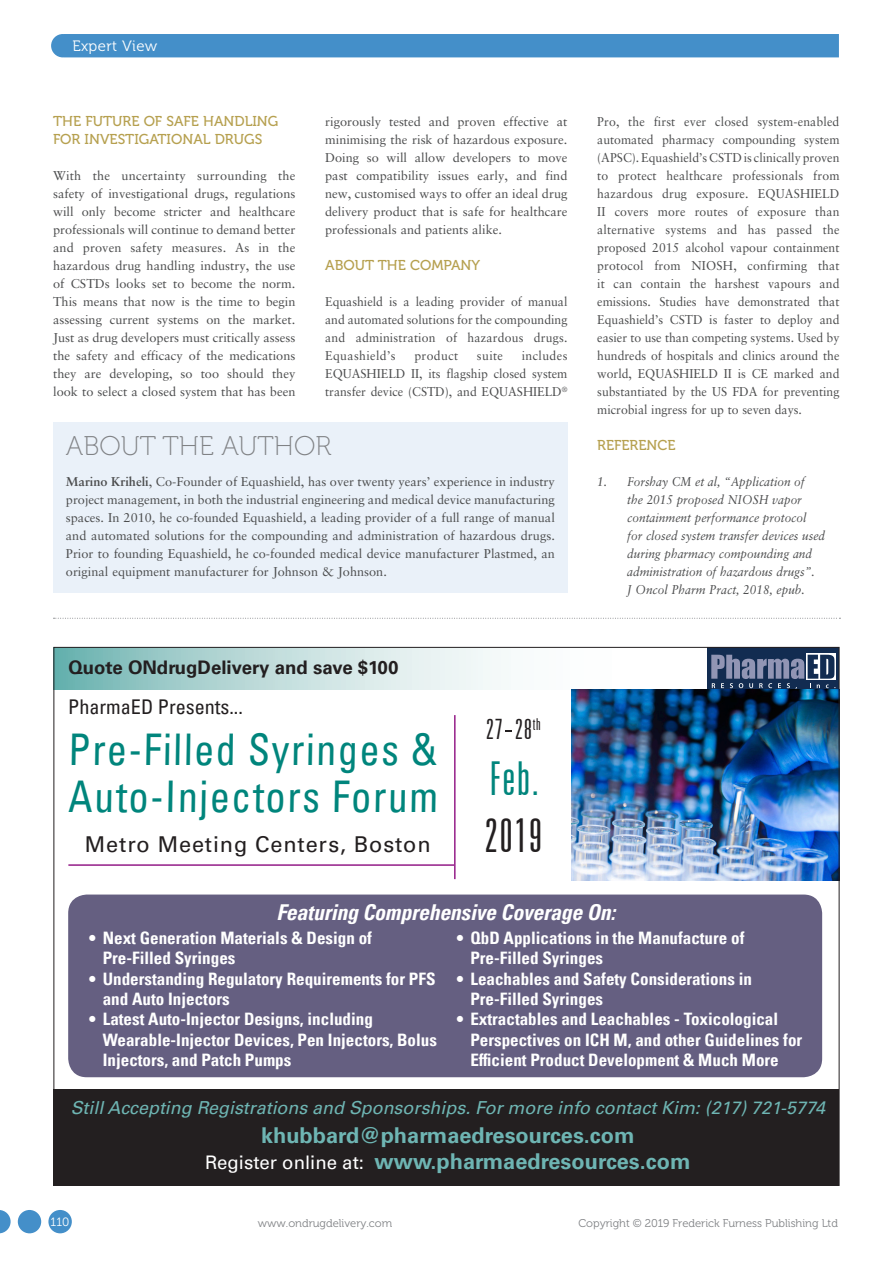
<style>
.page{position:relative;width:893px;height:1263px;background:#fff}
.page>*{position:absolute;margin:0;border:0;box-sizing:border-box;transform-origin:0 0}
.t1{font:46.8px/56.2px "Univers LT Pro Light Ult Cond";letter-spacing:.04em;color:#00857c}
.t2{font:condensed 43.65px/46.8px "Univers LT Pro";letter-spacing:.04em;color:#00857c;scale:.91 1}
.t3{font:28.05px "Univers LT Pro Light Ult Cond";color:#231f20}
.MF_Boxed_text_title{font:27px "Museo 100";color:#808285}
.t4{font:700 21.9px/26.2px "Univers LT Pro 65";color:#6eb5b3;text-align:center}
.t5{font:italic 700 condensed 21.9px "Univers LT Pro";letter-spacing:-.01em;color:#fff}
.t6{font:21.9px "Univers LT Pro 55 Roman";letter-spacing:.04em;color:#231f20}
.t7{font:condensed 20.25px "Univers LT Pro";color:#231f20}
.t8{font:700 18.75px "Univers LT Pro 65";color:#231f20}
.t9{font:italic 18px "Univers LT Pro 55";color:#6eb5b3}
.t10{font:700 condensed 17.1px/20.2px "Univers LT Pro";color:#fff}
.t11{font:15px "Museo 300";letter-spacing:.025em;color:#fff}
.MF_Xhead{font:14.25px/18px "Museo 500";color:#b6a04f}
.MF_body_no_indent{font:12.75px/18px "Sabon LT Std";color:#4b4c4d;text-align:justify}
.MF_body_no_indent-2{font:12.75px/18px "Sabon LT Std";color:#4b4c4d;text-align:justify;scale:.96 1}
.MF_References{font:italic 12.75px/18px "Sabon LT Std";color:#4b4c4d;scale:.93 1}
.MF_body_no_indent-3{font:12.75px "Sabon LT Std";letter-spacing:.035em;color:#4b4c4d;scale:.96 1}
.t12{font:12px "Museo 300";color:#fff}
.t13{font:11.25px "Museo 300";color:#808285}
.s1{font-weight:700}
.s2{color:#231f20}
.s3{font-family:"Univers LT Pro 55 Roman";font-weight:400;font-size:18.75px;color:#fff}
</style>
<div class="page">
<div style="left:51px;top:34px;width:788px;height:23px;background:#448fc9"></div>
<div style="left:53px;top:422px;width:515px;height:171px;background:#eaf1f9"></div>
<svg style="left:54px;top:618px;width:786px;height:1px"></svg>
<div style="left:708px;top:647px;width:131px;height:42px;background:#122c51"></div>
<svg style="left:806px;top:653px;width:30px;height:26px"></svg>
<svg style="left:711px;top:655px;width:124px;height:34px"></svg>
<svg style="left:55px;top:649px;width:446px;height:40px;background:#bbdad9"></svg>
<div style="left:53px;top:1090px;width:786px;height:96px;background:#231f20"></div>
<img style="left:571px;top:689px;width:266px;height:191px">
<div style="left:68px;top:894px;width:754px;height:183px;background:#655f81;border-radius:19px"></div>
<hr style="left:68px;top:864px;width:386px;height:2px;background:#98258c">
<hr style="left:454px;top:715px;width:2px;height:164px;background:#98258c">
<div style="left:48px;top:1210px;width:24px;height:23px;background:#448fc9;border-radius:50%"></div>
<div style="left:18px;top:1210px;width:23px;height:23px;background:#448fc9;border-radius:50%"></div>
<svg style="left:0;top:1210px;width:11px;height:23px"></svg>
<p class="t11" style="left:72px;top:37px;width:87px">Expert View</p>
<p class="MF_Xhead" style="left:53px;top:112px;width:227px">THE FUTURE OF SAFE HANDLING<br>FOR INVESTIGATIONAL DRUGS</p>
<p class="MF_body_no_indent" style="left:53px;top:166px;width:244px">With the uncertainty surrounding the safety of investigational drugs, regulations will only become stricter and healthcare professionals will continue to demand better and proven safety measures. As in the hazardous drug handling industry, the use of CSTDs looks set to become the norm.<br>This means that now is the time to begin assessing current systems on the market.<br>Just as drug developers must critically assess the safety and efficacy of the medications they are developing, so too should they look to select a closed system that has been</p>
<p class="MF_body_no_indent" style="left:325px;top:112px;width:244px">rigorously tested and proven effective at minimising the risk of hazardous exposure.<br>Doing so will allow developers to move past compatibility issues early, and find new, customised ways to offer an ideal drug delivery product that is safe for healthcare professionals and patients alike.</p>
<p class="MF_Xhead" style="left:325px;top:256px;width:156px">ABOUT THE COMPANY</p>
<p class="MF_body_no_indent-2" style="left:325px;top:292px;width:254px">Equashield is a leading provider of manual and automated solutions for the compounding and administration of hazardous drugs.<br>Equashield’s</p>
<p class="MF_body_no_indent-2" style="left:325px;top:346px;width:254px;text-indent:197px">includes EQUASHIELD II, its flagship closed system transfer device (CSTD), and EQUASHIELD<sup>®</sup></p>
<p class="MF_body_no_indent-3" style="left:414px;top:348px;width:47px">product</p>
<p class="MF_body_no_indent-2" style="left:477px;top:346px;width:29px">suite</p>
<p class="MF_Boxed_text_title" style="left:66px;top:432px;width:267px">ABOUT THE AUTHOR</p>
<p class="MF_body_no_indent" style="left:66px;top:472px;width:491px"><span class="s1">Marino Kriheli</span>, Co-Founder of Equashield, has over twenty years’ experience in industry project management, in both the industrial engineering and medical device manufacturing spaces. In 2010, he co-founded Equashield, a leading provider of a full range of manual and automated solutions for the compounding and administration of hazardous drugs.<br>Prior to founding Equashield, he co-founded medical device manufacturer Plastmed, an original equipment manufacturer for Johnson &amp; Johnson.</p>
<p class="t8" style="left:68px;top:654px;width:332px">Quote ONdrugDelivery and save $100</p>
<p class="t7" style="left:68px;top:693px;width:176px">PharmaED Presents...</p>
<p class="t2" style="left:68px;top:725px;width:409px">Pre-Filled Syringes &amp;<br>Auto-Injectors Forum</p>
<p class="t6" style="left:85px;top:829px;width:347px">Metro Meeting Centers, Boston</p>
<p class="t3" style="left:486px;top:713px;width:56px">27-28<sup>th</sup></p>
<p class="t1" style="left:485px;top:750px;width:58px">Feb.<br><span class="s2">2019</span></p>
<p class="MF_body_no_indent-2" style="left:597px;top:112px;width:254px">Pro, the first ever closed system-enabled automated pharmacy compounding system (APSC). Equashield’s CSTD is clinically proven to protect healthcare professionals from hazardous drug exposure. EQUASHIELD II covers more routes of exposure than alternative systems and has passed the proposed 2015 alcohol vapour containment protocol from NIOSH, confirming that it can contain the harshest vapours and emissions. Studies have demonstrated that Equashield’s CSTD is faster to deploy and easier to use than competing systems. Used by hundreds of hospitals and clinics around the world, EQUASHIELD II is CE marked and substantiated by the US FDA for preventing microbial ingress for up to seven days.</p>
<p class="MF_Xhead" style="left:597px;top:436px;width:80px">REFERENCE</p>
<p class="MF_References" style="left:627px;top:473px;width:214px;text-indent:-30px">1. Forshay CM et al, “Application of<br>the 2015 proposed NIOSH vapor containment performance protocol<br>for closed system transfer devices used during pharmacy compounding and administration of hazardous drugs”.<br>J Oncol Pharm Pract, 2018, epub.</p>
<p class="t5" style="left:277px;top:898px;width:340px">Featuring Comprehensive Coverage On:</p>
<p class="t10" style="left:103px;top:928px;width:271px;text-indent:-14px">• Next Generation Materials &amp; Design of<br>Pre-Filled Syringes</p>
<p class="t10" style="left:103px;top:968px;width:334px;text-indent:-14px">• Understanding Regulatory Requirements for PFS and Auto Injectors</p>
<p class="t10" style="left:103px;top:1009px;width:336px;text-indent:-14px">• Latest Auto-Injector Designs, including<br>Wearable-Injector Devices, Pen Injectors, Bolus<br>Injectors, and Patch Pumps</p>
<p class="t10" style="left:470px;top:928px;width:275px;text-indent:-14px">• QbD Applications in the Manufacture of<br>Pre-Filled Syringes</p>
<p class="t10" style="left:470px;top:968px;width:283px;text-indent:-14px">• Leachables and Safety Considerations in<br>Pre-Filled Syringes</p>
<p class="t10" style="left:470px;top:1009px;width:333px;text-indent:-14px">• Extractables and Leachables - Toxicological<br>Perspectives on ICH M, and other Guidelines for<br>Efficient Product Development &amp; Much More</p>
<p class="t9" style="left:71px;top:1096px;width:756px">Still Accepting Registrations and Sponsorships. For more info contact Kim: (217) 721-5774</p>
<p class="t4" style="left:205px;top:1120px;width:487px">khubbard@pharmaedresources.com<br><span class="s3">Register online at:</span> www.pharmaedresources.com</p>
<p class="t12" style="left:51px;top:1215px;width:20px">110</p>
<p class="t13" style="left:258px;top:1217px;width:136px">www.ondrugdelivery.com</p>
<p class="t13" style="left:578px;top:1217px;width:261px">Copyright © 2019 Frederick Furness Publishing Ltd</p>
</div>
